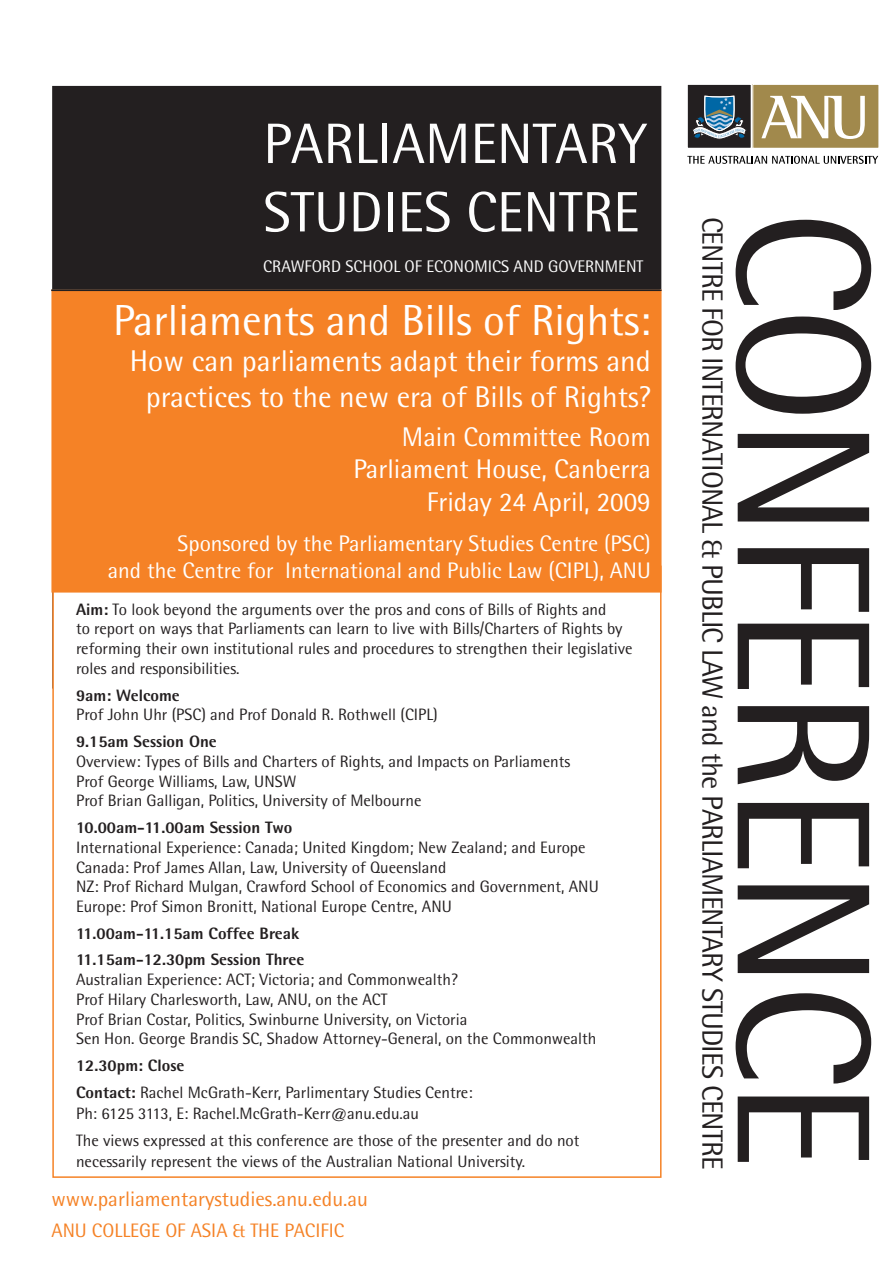
<style>
.page{position:relative;width:893px;height:1263px;background:#fff}
.page>*{position:absolute;margin:0;border:0;box-sizing:border-box;transform-origin:0 0}
.t1{font:190.5px "Agfa Rotis Semisans";letter-spacing:-.03em;color:#231f20}
.t2{font:57px "Agfa Rotis Semisans";color:#fdfdfd}
.t3{font:43.5px "Agfa Rotis Semisans";color:#fff}
.t4{font:30px/36px "Agfa Rotis Semisans";color:#fff;text-align:center}
.t5{font:29.25px "Agfa Rotis Semisans";letter-spacing:-.03em;color:#231f20}
.t6{font:27px "Agfa Rotis Semisans";color:#fff}
.t7{font:22.5px/27px "Agfa Rotis Semisans";color:#fff;text-align:right}
.t8{font:21px "Agfa Rotis Semisans";color:#f58226}
.t9{font:19.5px "Agfa Rotis Semisans";color:#f58226}
.t10{font:16.8px "Agfa Rotis Semisans";color:#fdfdfd}
.t11{font:16.5px/19.8px "Agfa Rotis Semisans";color:#231f20}
.t12{font:800 16.5px "Agfa Rotis Semisans";color:#231f20}
.s1{font-weight:800}
</style>
<div class="page">
<div style="left:687px;top:84px;width:64px;height:64px;background:#231f20"></div>
<div style="left:687px;top:84px;width:65px;height:65px;border:1px solid #fff"></div>
<svg style="left:693px;top:96px;width:53px;height:44px"></svg>
<div style="left:753px;top:84px;width:126px;height:64px;background:#a1894c"></div>
<div style="left:752px;top:84px;width:127px;height:65px;border:1px solid #fff"></div>
<svg style="left:761px;top:96px;width:104px;height:43px"></svg>
<svg style="left:687px;top:156px;width:191px;height:8px"></svg>
<div style="left:53px;top:87px;width:608px;height:202px;background:#231f20"></div>
<div style="left:52px;top:86px;width:609px;height:204px;border:2px solid #231f20"></div>
<div style="left:52px;top:290px;width:609px;height:302px;background:#f58226"></div>
<div style="left:51px;top:290px;width:611px;height:302px;border:2px solid #f58226"></div>
<hr style="left:51px;top:290px;width:611px;height:1px;background:#231f20">
<p class="t2" style="left:263px;top:110px;width:385px">PARLIAMENTARY</p>
<p class="t2" style="left:263px;top:179px;width:378px">STUDIES CENTRE</p>
<p class="t10" style="left:263px;top:256px;width:382px">CRAWFORD SCHOOL OF ECONOMICS AND GOVERNMENT</p>
<p class="t3" style="left:113px;top:294px;width:539px">Parliaments and Bills of Rights:</p>
<p class="t4" style="left:130px;top:342px;width:522px">How can parliaments adapt their forms and practices to the new era of Bills of Rights?</p>
<p class="t6" style="left:402px;top:421px;width:250px">Main Committee Room</p>
<p class="t6" style="left:353px;top:453px;width:299px">Parliament House, Canberra</p>
<p class="t6" style="left:427px;top:486px;width:225px">Friday 24 April, 2009</p>
<p class="t7" style="left:108px;top:530px;width:544px">Sponsored by the Parliamentary Studies Centre (PSC)<br>and the Centre for International and Public Law (CIPL), ANU</p>
<p class="t11" style="left:76px;top:599px;width:558px"><span class="s1">Aim:</span> To look beyond the arguments over the pros and cons of Bills of Rights and<br>to report on ways that Parliaments can learn to live with Bills/Charters of Rights by reforming their own institutional rules and procedures to strengthen their legislative roles and responsibilities.</p>
<p class="t11" style="left:76px;top:685px;width:363px"><span class="s1">9am: Welcome<br></span>Prof John Uhr (PSC) and Prof Donald R. Rothwell (CIPL)</p>
<p class="t11" style="left:76px;top:731px;width:496px"><span class="s1">9.15am Session One<br></span>Overview: Types of Bills and Charters of Rights, and Impacts on Parliaments Prof George Williams, Law, UNSW<br>Prof Brian Galligan, Politics, University of Melbourne</p>
<p class="t11" style="left:76px;top:817px;width:524px"><span class="s1">10.00am-11.00am Session Two<br></span>International Experience: Canada; United Kingdom; New Zealand; and Europe Canada: Prof James Allan, Law, University of Queensland<br>NZ: Prof Richard Mulgan, Crawford School of Economics and Government, ANU Europe: Prof Simon Bronitt, National Europe Centre, ANU</p>
<p class="t12" style="left:76px;top:922px;width:225px">11.00am-11.15am Coffee Break</p>
<p class="t11" style="left:76px;top:949px;width:522px"><span class="s1">11.15am-12.30pm Session Three<br></span>Australian Experience: ACT; Victoria; and Commonwealth?<br>Prof Hilary Charlesworth, Law, ANU, on the ACT<br>Prof Brian Costar, Politics, Swinburne University, on Victoria<br>Sen Hon. George Brandis SC, Shadow Attorney-General, on the Commonwealth</p>
<p class="t12" style="left:76px;top:1055px;width:110px">12.30pm: Close</p>
<p class="t11" style="left:76px;top:1082px;width:398px"><span class="s1">Contact:</span> Rachel McGrath-Kerr, Parlimentary Studies Centre:</p>
<p class="t11" style="left:76px;top:1103px;width:345px">Ph: 6125 3113, E: Rachel.McGrath-Kerr@anu.edu.au</p>
<p class="t11" style="left:76px;top:1130px;width:505px;line-height:21px">The views expressed at this conference are those of the presenter and do not necessarily represent the views of the Australian National University.</p>
<p class="t8" style="left:51px;top:1187px;width:318px">www.parliamentarystudies.anu.edu.au</p>
<p class="t9" style="left:51px;top:1218px;width:294px">ANU COLLEGE OF ASIA &amp; THE PACIFIC</p>
<p class="t5" style="left:730px;top:217px;width:954px;rotate:90deg">CENTRE FOR INTERNATIONAL &amp; PUBLIC LAW and the PARLIAMENTARY STUDIES CENTRE</p>
<p class="t1" style="left:914px;top:210px;width:960px;rotate:90deg">CONFERENCE</p>
</div>
